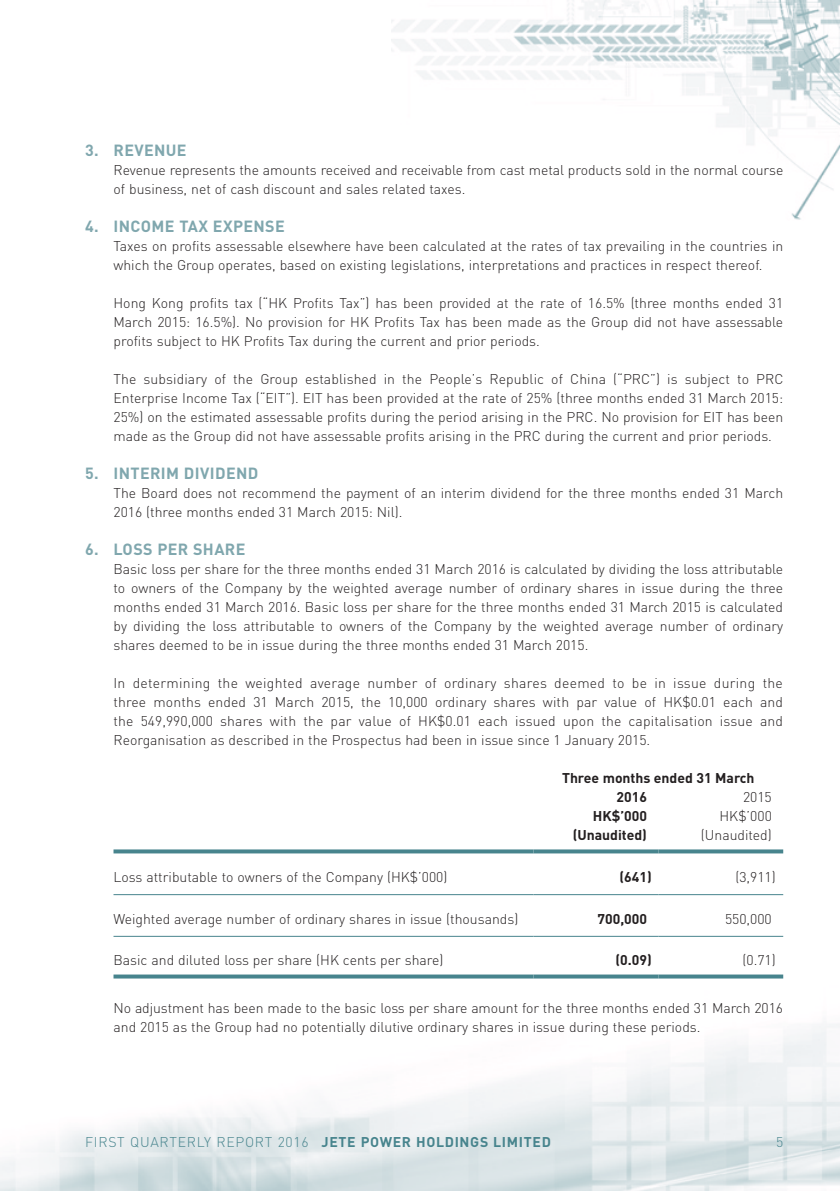
<style>
.page{position:relative;width:840px;height:1191px;background:#fff}
.page>*{position:absolute;margin:0;border:0;box-sizing:border-box;transform-origin:0 0}
.Notes_HD1{font:700 16px "DIN";letter-spacing:.025em;color:#80a7ae}
.Notes{font:300 14px/19px "DIN";color:#231f20}
.Notes-2{font:700 14px "DIN";color:#231f20}
.t1{font:300 14px "DIN";letter-spacing:.05em;color:#47848d}
.s1{font-weight:700}
</style>
<div class="page">
<img style="left:0;top:849px;width:839px;height:342px">
<img style="left:391px;top:0;width:448px;height:220px">
<svg style="left:113px;top:849px;width:420px;height:4px;background:#5b9199"></svg>
<svg style="left:533px;top:849px;width:125px;height:4px"></svg>
<svg style="left:658px;top:849px;width:124px;height:4px"></svg>
<hr style="left:113px;top:894px;width:420px;height:1px;background:#47848d">
<hr style="left:533px;top:894px;width:125px;height:1px;background:#47848d">
<hr style="left:658px;top:894px;width:124px;height:1px;background:#47848d">
<hr style="left:113px;top:935px;width:420px;height:1px;background:#47848d">
<hr style="left:533px;top:935px;width:125px;height:1px;background:#47848d">
<hr style="left:658px;top:935px;width:124px;height:1px;background:#47848d">
<svg style="left:113px;top:974px;width:420px;height:4px;background:#5f949c"></svg>
<svg style="left:533px;top:974px;width:125px;height:4px"></svg>
<svg style="left:658px;top:974px;width:124px;height:4px"></svg>
<p class="Notes_HD1" style="left:85px;top:140px;width:103px">3. REVENUE</p>
<p class="Notes" style="left:113px;top:160px;width:671px">Revenue represents the amounts received and receivable from cast metal products sold in the normal course of business, net of cash discount and sales related taxes.</p>
<p class="Notes_HD1" style="left:85px;top:216px;width:201px">4. INCOME TAX EXPENSE</p>
<p class="Notes" style="left:113px;top:236px;width:671px">Taxes on profits assessable elsewhere have been calculated at the rates of tax prevailing in the countries in which the Group operates, based on existing legislations, interpretations and practices in respect thereof.</p>
<p class="Notes" style="left:113px;top:293px;width:670px;text-align:justify">Hong Kong profits tax (“HK Profits Tax”) has been provided at the rate of 16.5% (three months ended 31<br>March 2015: 16.5%). No provision for HK Profits Tax has been made as the Group did not have assessable profits subject to HK Profits Tax during the current and prior periods.</p>
<p class="Notes" style="left:113px;top:369px;width:671px;text-align:justify">The subsidiary of the Group established in the People’s Republic of China (“PRC”) is subject to PRC Enterprise Income Tax (“EIT”). EIT has been provided at the rate of 25% (three months ended 31 March 2015:<br>25%) on the estimated assessable profits during the period arising in the PRC. No provision for EIT has been made as the Group did not have assessable profits arising in the PRC during the current and prior periods.</p>
<p class="Notes_HD1" style="left:85px;top:463px;width:175px">5. INTERIM DIVIDEND</p>
<p class="Notes" style="left:113px;top:483px;width:670px">The Board does not recommend the payment of an interim dividend for the three months ended 31 March<br>2016 (three months ended 31 March 2015: Nil).</p>
<p class="Notes_HD1" style="left:85px;top:539px;width:162px">6. LOSS PER SHARE</p>
<p class="Notes" style="left:113px;top:559px;width:671px;text-align:justify">Basic loss per share for the three months ended 31 March 2016 is calculated by dividing the loss attributable to owners of the Company by the weighted average number of ordinary shares in issue during the three months ended 31 March 2016. Basic loss per share for the three months ended 31 March 2015 is calculated by dividing the loss attributable to owners of the Company by the weighted average number of ordinary shares deemed to be in issue during the three months ended 31 March 2015.</p>
<p class="Notes" style="left:113px;top:673px;width:670px;text-align:justify">In determining the weighted average number of ordinary shares deemed to be in issue during the three months ended 31 March 2015, the 10,000 ordinary shares with par value of HK$0.01 each and the 549,990,000 shares with the par value of HK$0.01 each issued upon the capitalisation issue and Reorganisation as described in the Prospectus had been in issue since 1 January 2015.</p>
<p class="Notes-2" style="left:561px;top:769px;width:194px">Three months ended 31 March</p>
<p class="Notes-2" style="left:616px;top:788px;width:32px">2016</p>
<p class="Notes" style="left:742px;top:787px;width:30px">2015</p>
<p class="Notes-2" style="left:592px;top:807px;width:56px">HK$’000</p>
<p class="Notes" style="left:719px;top:806px;width:54px">HK$’000</p>
<p class="Notes-2" style="left:572px;top:826px;width:76px">(Unaudited)</p>
<p class="Notes" style="left:700px;top:825px;width:72px">(Unaudited)</p>
<p class="Notes" style="left:113px;top:867px;width:335px">Loss attributable to owners of the Company (HK$’000)</p>
<p class="Notes-2" style="left:619px;top:867px;width:34px">(641)</p>
<p class="Notes" style="left:735px;top:867px;width:42px">(3,911)</p>
<p class="Notes" style="left:113px;top:909px;width:406px">Weighted average number of ordinary shares in issue (thousands)</p>
<p class="Notes-2" style="left:597px;top:909px;width:51px">700,000</p>
<p class="Notes" style="left:724px;top:909px;width:48px">550,000</p>
<p class="Notes" style="left:113px;top:950px;width:331px">Basic and diluted loss per share (HK cents per share)</p>
<p class="Notes-2" style="left:615px;top:951px;width:38px">(0.09)</p>
<p class="Notes" style="left:742px;top:950px;width:35px">(0.71)</p>
<p class="Notes" style="left:113px;top:998px;width:670px">No adjustment has been made to the basic loss per share amount for the three months ended 31 March 2016 and 2015 as the Group had no potentially dilutive ordinary shares in issue during these periods.</p>
<p class="t1" style="left:85px;top:1133px;width:467px">FIRST QUARTERLY REPORT 2016 <span class="s1">JETE POWER HOLDINGS LIMITED</span></p>
<p class="t1" style="left:775px;top:1133px;width:9px">5</p>
</div>
